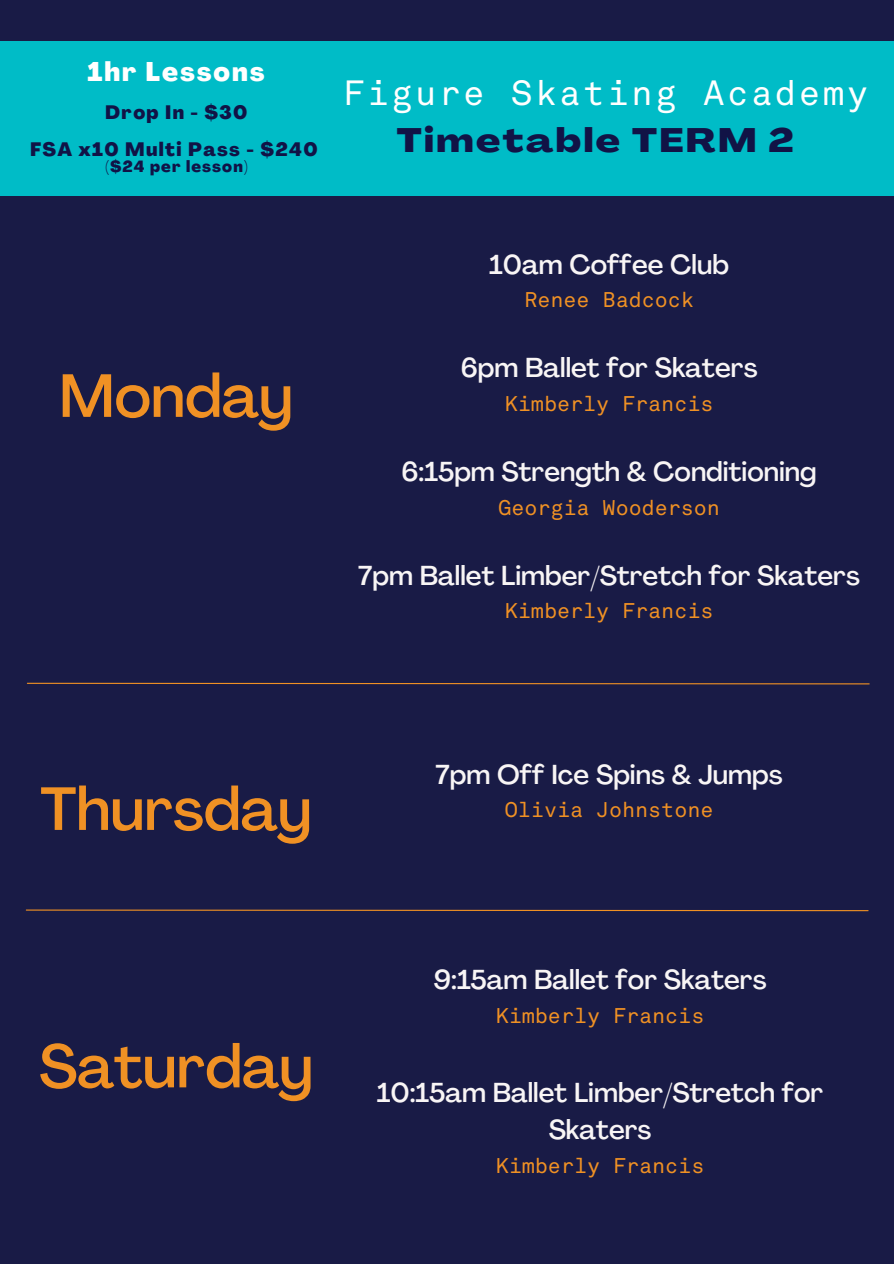
<style>
.page{position:relative;width:894px;height:1264px;background:#fff}
.page>*{position:absolute;margin:0;border:0;box-sizing:border-box;transform-origin:0 0}
.t1{font:500 60px "Agrandir";color:#f09124}
.t2{font:34.65px "Akkurat Mono Mono";letter-spacing:.07em;color:#fff}
.t3{font:800 expanded 33.45px "Agrandir";letter-spacing:.07em;color:#111346}
.t4{font:500 27px/37.2px "Agrandir";color:#f8f5f5;text-align:center}
.t5{font:800 26.55px "Agrandir";letter-spacing:.07em;color:#fff}
.t6{font:21px "Akkurat Mono Mono";color:#f09124}
.t7{font:800 19.05px "Agrandir";letter-spacing:.07em;color:#111346}
.t8{font:800 15.9px "Agrandir";letter-spacing:.07em;color:#111346}
</style>
<div class="page">
<div style="left:0;top:0;width:893px;height:1263px;background:#191b46"></div>
<div style="left:0;top:41px;width:893px;height:154px;background:#00bcc7"></div>
<svg style="left:27px;top:682px;width:843px;height:3px"></svg>
<svg style="left:25px;top:909px;width:843px;height:2px"></svg>
<p class="t5" style="left:88px;top:61px;width:178px">1hr Lessons</p>
<p class="t7" style="left:105px;top:105px;width:144px">Drop In - $30</p>
<p class="t7" style="left:30px;top:141px;width:289px">FSA x10 Multi Pass - $240</p>
<p class="t8" style="left:105px;top:160px;width:144px">($24 per lesson)</p>
<p class="t2" style="left:343px;top:72px;width:526px">Figure Skating Academy</p>
<p class="t3" style="left:397px;top:126px;width:398px">Timetable TERM 2</p>
<p class="t1" style="left:59px;top:372px;width:235px">Monday</p>
<p class="t4" style="left:489px;top:248px;width:241px">10am Coffee Club</p>
<p class="t6" style="left:524px;top:287px;width:171px">Renee Badcock</p>
<p class="t4" style="left:460px;top:352px;width:298px">6pm Ballet for Skaters</p>
<p class="t6" style="left:504px;top:391px;width:210px">Kimberly Francis</p>
<p class="t4" style="left:401px;top:455px;width:416px">6:15pm Strength &amp; Conditioning</p>
<p class="t6" style="left:498px;top:495px;width:223px">Georgia Wooderson</p>
<p class="t4" style="left:358px;top:559px;width:503px">7pm Ballet Limber/Stretch for Skaters</p>
<p class="t6" style="left:504px;top:598px;width:210px">Kimberly Francis</p>
<p class="t1" style="left:40px;top:785px;width:273px">Thursday</p>
<p class="t1" style="left:39px;top:1042px;width:276px">Saturday</p>
<p class="t4" style="left:435px;top:758px;width:348px">7pm Off Ice Spins &amp; Jumps</p>
<p class="t6" style="left:504px;top:797px;width:210px">Olivia Johnstone</p>
<p class="t4" style="left:433px;top:963px;width:334px">9:15am Ballet for Skaters</p>
<p class="t6" style="left:495px;top:1002px;width:210px">Kimberly Francis</p>
<p class="t4" style="left:377px;top:1076px;width:448px">10:15am Ballet Limber/Stretch for<br>Skaters</p>
<p class="t6" style="left:495px;top:1152px;width:210px">Kimberly Francis</p>
</div>
